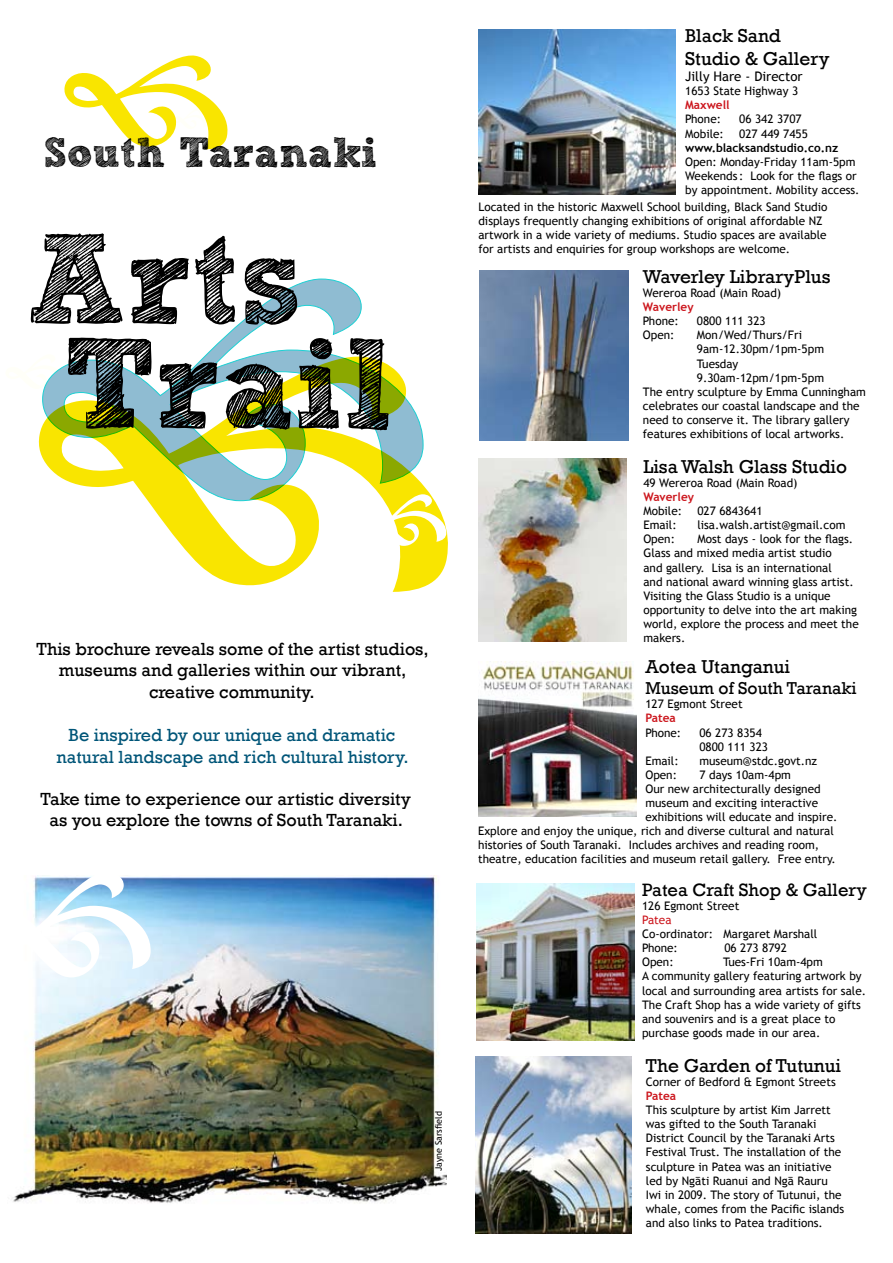
<style>
.page{position:relative;width:893px;height:1263px;background:#fff}
.page>*{position:absolute;margin:0;border:0;box-sizing:border-box;transform-origin:0 0}
.t1{font:127.5px/104.6px "Sketch Rockwell";color:#000}
.t2{font:42px "Sketch Rockwell";color:#000}
.t3{font:19.05px/23px "Rockwell";color:#000}
.t4{font:18.3px "Rockwell";color:#000}
.t5{font:18px/21.6px "Rockwell";color:#000;text-align:center}
.t6{font:18px/21.6px "Rockwell";color:#005578;text-align:center}
.t7{font:17.7px "Rockwell";color:#000}
.t8{font:13.2px "Trebuchet MS";color:#000}
.t9{font:11.7px/14.1px "Trebuchet MS";color:#000}
.t10{font:700 11.7px "Trebuchet MS";color:#cc171e}
.t11{font:700 11.7px "Trebuchet MS";color:#000}
.t12{font:11.7px "Trebuchet MS";color:#cc171e}
.t13{font:9px "Trebuchet MS";color:#000}
</style>
<div class="page">
<img style="left:13px;top:875px;width:434px;height:328px">
<svg style="left:208px;top:278px;width:154px;height:74px"></svg>
<svg style="left:38px;top:352px;width:410px;height:240px"></svg>
<svg style="left:358px;top:494px;width:88px;height:52px"></svg>
<svg style="left:64px;top:55px;width:164px;height:94px"></svg>
<svg style="left:13px;top:875px;width:138px;height:102px"></svg>
<img style="left:480px;top:270px;width:149px;height:170px">
<img style="left:478px;top:29px;width:198px;height:165px">
<img style="left:479px;top:458px;width:148px;height:183px">
<img style="left:476px;top:1056px;width:156px;height:177px">
<img style="left:478px;top:661px;width:158px;height:155px">
<img style="left:476px;top:883px;width:158px;height:158px">
<h2 class="t2" style="left:44px;top:129px;width:334px">South Taranaki</h2>
<h1 class="t1" style="left:27px;top:231px;width:368px">Arts<br>Trail</h1>
<h3 class="t5" style="left:36px;top:638px;width:394px">This brochure reveals some of the artist studios, museums and galleries within our vibrant, creative community.</h3>
<h3 class="t6" style="left:57px;top:724px;width:354px">Be inspired by our unique and dramatic natural landscape and rich cultural history.</h3>
<h3 class="t5" style="left:40px;top:788px;width:372px">Take time to experience our artistic diversity as you explore the towns of South Taranaki.</h3>
<p class="t13" style="left:433px;top:1171px;width:61px;rotate:-90deg">Jayne Sarsfield</p>
<h3 class="t3" style="left:685px;top:25px;width:146px">Black Sand<br>Studio &amp; Gallery</h3>
<p class="t8" style="left:685px;top:69px;width:119px">Jilly Hare - Director</p>
<p class="t9" style="left:685px;top:84px;width:115px">1653 State Highway 3</p>
<p class="t10" style="left:685px;top:98px;width:46px">Maxwell</p>
<p class="t9" style="left:685px;top:112px;width:37px">Phone:</p>
<p class="t9" style="left:739px;top:112px;width:64px">06 342 3707</p>
<p class="t9" style="left:685px;top:127px;width:40px">Mobile:</p>
<p class="t9" style="left:739px;top:127px;width:70px">027 449 7455</p>
<p class="t11" style="left:685px;top:140px;width:155px">www.blacksandstudio.co.nz</p>
<p class="t9" style="left:685px;top:155px;width:176px">Open: Monday-Friday 11am-5pm<br>Weekends : Look for the flags or by appointment. Mobility access.</p>
<p class="t9" style="left:478px;top:200px;width:350px">Located in the historic Maxwell School building, Black Sand Studio displays frequently changing exhibitions of original affordable NZ artwork in a wide variety of mediums. Studio spaces are available for artists and enquiries for group workshops are welcome.</p>
<h3 class="t3" style="left:643px;top:265px;width:189px">Waverley LibraryPlus</h3>
<p class="t9" style="left:643px;top:286px;width:140px">Wereroa Road (Main Road)</p>
<p class="t10" style="left:643px;top:300px;width:52px">Waverley</p>
<p class="t9" style="left:643px;top:314px;width:37px">Phone:</p>
<p class="t9" style="left:697px;top:314px;width:70px">0800 111 323</p>
<p class="t9" style="left:643px;top:328px;width:33px">Open:</p>
<p class="t9" style="left:697px;top:328px;width:107px">Mon/Wed/Thurs/Fri</p>
<p class="t9" style="left:697px;top:342px;width:129px">9am-12.30pm/1pm-5pm</p>
<p class="t9" style="left:697px;top:357px;width:43px">Tuesday</p>
<p class="t9" style="left:697px;top:371px;width:129px">9.30am-12pm/1pm-5pm</p>
<p class="t9" style="left:643px;top:385px;width:224px">The entry sculpture by Emma Cunningham</p>
<p class="t9" style="left:643px;top:399px;width:218px">celebrates our coastal landscape and the</p>
<p class="t9" style="left:643px;top:413px;width:208px">need to conserve it. The library gallery</p>
<p class="t9" style="left:643px;top:427px;width:203px">features exhibitions of local artworks.</p>
<h3 class="t3" style="left:643px;top:455px;width:205px">Lisa Walsh Glass Studio</h3>
<p class="t9" style="left:643px;top:476px;width:156px">49 Wereroa Road (Main Road)</p>
<p class="t10" style="left:643px;top:489px;width:52px">Waverley</p>
<p class="t9" style="left:643px;top:504px;width:40px">Mobile:</p>
<p class="t9" style="left:697px;top:504px;width:67px">027 6843641</p>
<p class="t9" style="left:643px;top:518px;width:35px">Email:</p>
<p class="t9" style="left:697px;top:518px;width:150px">lisa.walsh.artist@gmail.com</p>
<p class="t9" style="left:643px;top:532px;width:33px">Open:</p>
<p class="t9" style="left:643px;top:532px;width:217px;text-indent:54px">Most days - look for the flags.<br>Glass and mixed media artist studio<br>and gallery. Lisa is an international<br>and national award winning glass artist.<br>Visiting the Glass Studio is a unique opportunity to delve into the art making world, explore the process and meet the makers.</p>
<h3 class="t3" style="left:645px;top:655px;width:146px">Aotea Utanganui</h3>
<h3 class="t7" style="left:645px;top:678px;width:213px">Museum of South Taranaki</h3>
<p class="t9" style="left:645px;top:697px;width:99px">127 Egmont Street</p>
<p class="t10" style="left:645px;top:711px;width:32px">Patea</p>
<p class="t9" style="left:645px;top:725px;width:37px">Phone:</p>
<p class="t9" style="left:699px;top:725px;width:70px">06 273 8354<br>0800 111 323</p>
<p class="t9" style="left:645px;top:754px;width:35px">Email:</p>
<p class="t9" style="left:699px;top:754px;width:119px">museum@stdc.govt.nz</p>
<p class="t9" style="left:645px;top:768px;width:33px">Open:</p>
<p class="t9" style="left:699px;top:768px;width:93px">7 days 10am-4pm</p>
<p class="t9" style="left:645px;top:782px;width:177px">Our new architecturally designed</p>
<p class="t9" style="left:645px;top:796px;width:174px">museum and exciting interactive</p>
<p class="t9" style="left:645px;top:810px;width:194px">exhibitions will educate and inspire.</p>
<p class="t9" style="left:478px;top:824px;width:357px">Explore and enjoy the unique, rich and diverse cultural and natural</p>
<p class="t9" style="left:478px;top:838px;width:343px">histories of South Taranaki. Includes archives and reading room,</p>
<p class="t9" style="left:478px;top:852px;width:359px">theatre, education facilities and museum retail gallery. Free entry.</p>
<h3 class="t4" style="left:642px;top:879px;width:226px">Patea Craft Shop &amp; Gallery</h3>
<p class="t9" style="left:642px;top:899px;width:99px">126 Egmont Street</p>
<p class="t12" style="left:642px;top:913px;width:31px">Patea</p>
<p class="t9" style="left:642px;top:927px;width:177px">Co-ordinator: Margaret Marshall<br>Phone:</p>
<p class="t9" style="left:724px;top:941px;width:64px">06 273 8792</p>
<p class="t9" style="left:642px;top:955px;width:225px;text-indent:81px">Tues-Fri 10am-4pm<br>A community gallery featuring artwork by local and surrounding area artists for sale.<br>The Craft Shop has a wide variety of gifts and souvenirs and is a great place to purchase goods made in our area.</p>
<p class="t9" style="left:642px;top:955px;width:33px">Open:</p>
<h3 class="t3" style="left:646px;top:1054px;width:197px">The Garden of Tutunui</h3>
<p class="t9" style="left:646px;top:1075px;width:191px">Corner of Bedford &amp; Egmont Streets</p>
<p class="t10" style="left:646px;top:1088px;width:32px">Patea</p>
<p class="t9" style="left:646px;top:1103px;width:200px">This sculpture by artist Kim Jarrett was gifted to the South Taranaki District Council by the Taranaki Arts Festival Trust. The installation of the sculpture in Patea was an initiative led by Ngāti Ruanui and Ngā Rauru Iwi in 2009. The story of Tutunui, the whale, comes from the Pacific islands and also links to Patea traditions.</p>
</div>
